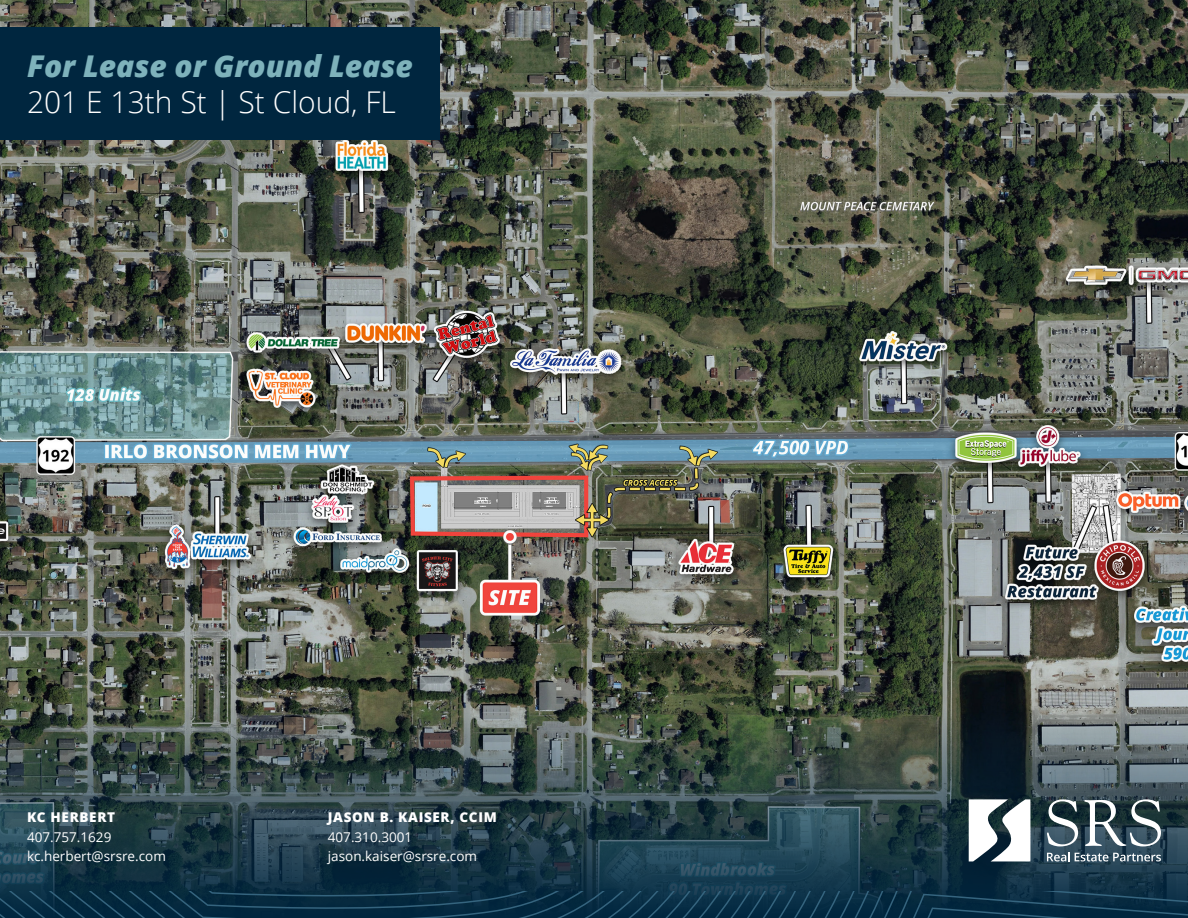
<style>
.page{position:relative;width:1188px;height:918px;background:#fff}
.page>*{position:absolute;margin:0;border:0;box-sizing:border-box;transform-origin:0 0}
.t1{font:italic 800 30px "Open Sans";color:#7eb2bb}
.t2{font:300 30px "Open Sans";color:#fff}
.t3{font:13.5px/19.5px "Open Sans";color:#fff}
.t4{font:800 13.5px "Open Sans";letter-spacing:.05em;color:#fff}
</style>
<div class="page">
<img style="left:0;top:0;width:1188px;height:706px">
<svg style="left:0;top:706px;width:1188px;height:185px;background:#33474c"></svg>
<svg style="left:0;top:891px;width:1188px;height:27px;background:#0a3047"></svg>
<div style="left:0;top:27px;width:440px;height:113px;background:#00263f"></div>
<svg style="left:969px;top:799px;width:61px;height:62px"></svg>
<svg style="left:1047px;top:799px;width:31px;height:47px"></svg>
<svg style="left:1084px;top:799px;width:77px;height:47px"></svg>
<svg style="left:1047px;top:852px;width:22px;height:9px"></svg>
<svg style="left:1075px;top:853px;width:86px;height:8px"></svg>
<h1 class="t1" style="left:27px;top:43px;width:387px">For Lease or Ground Lease</h1>
<h1 class="t2" style="left:27px;top:82px;width:371px">201 E 13th St | St Cloud, FL</h1>
<p class="t4" style="left:27px;top:807px;width:90px">KC HERBERT</p>
<p class="t3" style="left:27px;top:827px;width:140px">407.757.1629 kc.herbert@srsre.com</p>
<p class="t4" style="left:328px;top:807px;width:170px">JASON B. KAISER, CCIM</p>
<p class="t3" style="left:328px;top:827px;width:151px">407.310.3001 jason.kaiser@srsre.com</p>
</div>
